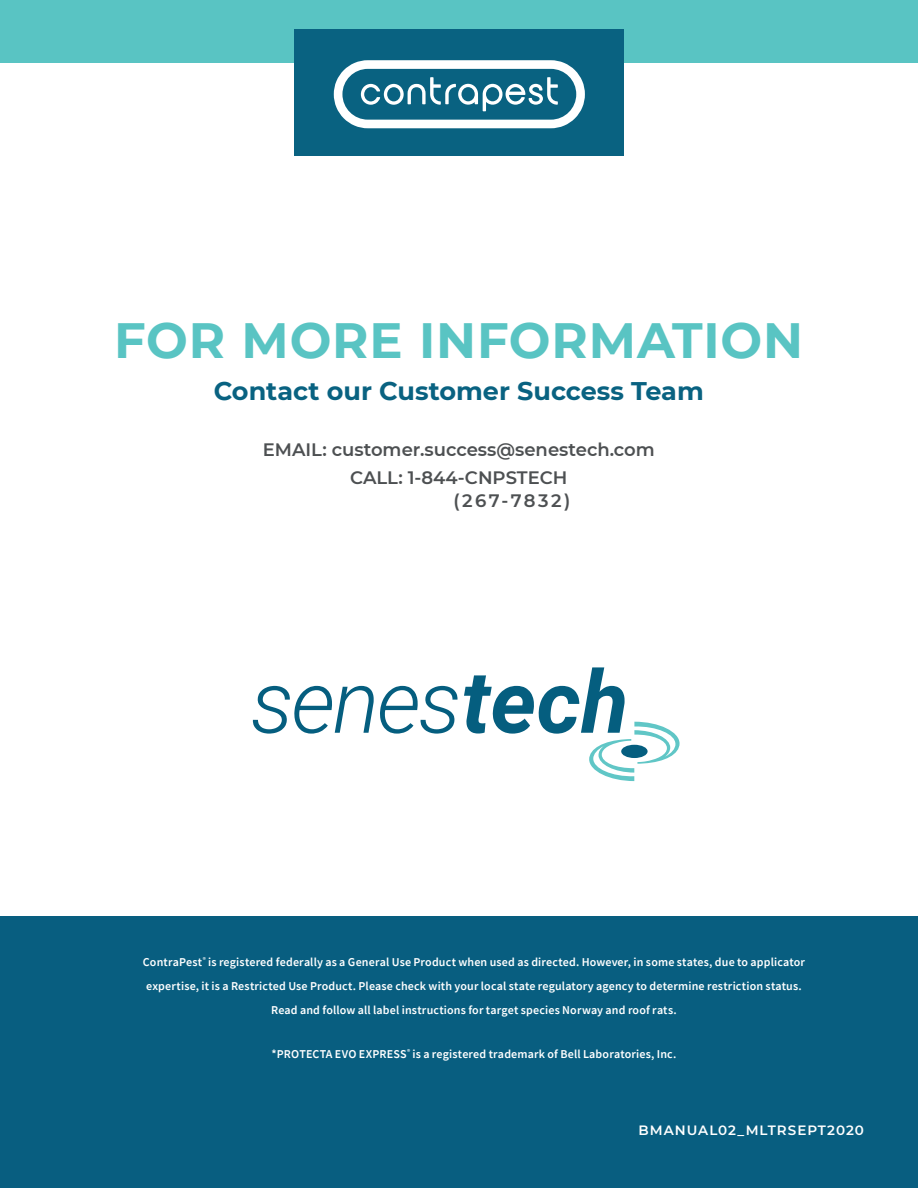
<style>
.page{position:relative;width:918px;height:1188px;background:#fff}
.page>*{position:absolute;margin:0;border:0;box-sizing:border-box;transform-origin:0 0}
.t1{font:700 49.5px "Montserrat";letter-spacing:.015em;color:#59c4c3}
.t2{font:700 25.5px "Montserrat";color:#096281}
.t3{font:600 18px/28.5px "Montserrat";color:#4d5052;text-align:center}
.t4{font:600 13.5px "Montserrat";letter-spacing:.075em;color:#fff}
.t5{font:600 12px/24px "Source Sans Pro";letter-spacing:.015em;color:#fff;text-align:center}
</style>
<div class="page">
<div style="left:0;top:917px;width:918px;height:271px;background:#085e80"></div>
<div style="left:0;top:0;width:918px;height:62px;background:#59c4c3"></div>
<div style="left:295px;top:29px;width:329px;height:127px;background:#096281"></div>
<svg style="left:334px;top:60px;width:251px;height:68px"></svg>
<svg style="left:253px;top:686px;width:121px;height:48px"></svg>
<svg style="left:380px;top:686px;width:78px;height:48px"></svg>
<svg style="left:464px;top:667px;width:216px;height:114px"></svg>
<div style="left:621px;top:745px;width:27px;height:13px;background:#055e7f;border-radius:50%"></div>
<h1 class="t1" style="left:114px;top:305px;width:690px">FOR MORE INFORMATION</h1>
<h2 class="t2" style="left:214px;top:373px;width:491px">Contact our Customer Success Team</h2>
<h3 class="t3" style="left:263px;top:434px;width:394px">EMAIL: customer.success@senestech.com<br>CALL: 1-844-CNPSTECH</h3>
<h3 class="t3" style="left:453px;top:485px;width:118px">(267-7832)</h3>
<p class="t5" style="left:143px;top:949px;width:664px">ContraPest<sup>®</sup> is registered federally as a General Use Product when used as directed. However, in some states, due to applicator expertise, it is a Restricted Use Product. Please check with your local state regulatory agency to determine restriction status.<br>Read and follow all label instructions for target species Norway and roof rats.</p>
<p class="t5" style="left:272px;top:1042px;width:406px">*PROTECTA EVO EXPRESS<sup>®</sup> is a registered trademark of Bell Laboratories, Inc.</p>
<p class="t4" style="left:639px;top:1120px;width:227px">BMANUAL02_MLTRSEPT2020</p>
</div>
